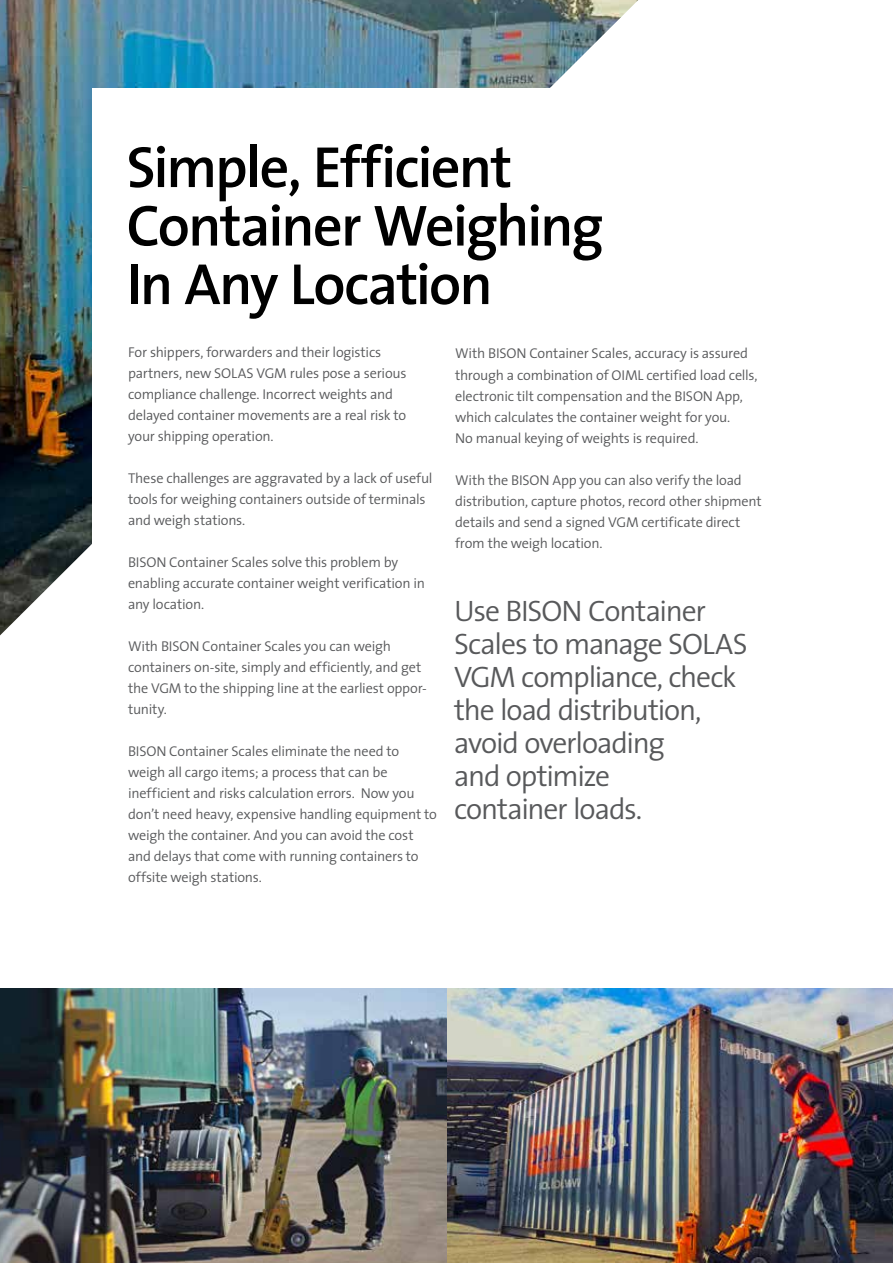
<style>
.page{position:relative;width:893px;height:1263px;background:#fff}
.page>*{position:absolute;margin:0;border:0;box-sizing:border-box;transform-origin:0 0}
.t1{font:600 58.5px/58.5px "The Sans";letter-spacing:-.035em;color:#000}
.t2{font:300 29.7px/33px "The Sans";letter-spacing:-.04em;color:#58595b}
.t3{font:300 14.25px/21px "The Sans";letter-spacing:-.015em;color:#58595b}
</style>
<div class="page">
<img style="left:0;top:0;width:638px;height:635px">
<div style="left:92px;top:88px;width:476px;height:527px;background:#fff"></div>
<img style="left:0;top:988px;width:893px;height:275px">
<h1 class="t1" style="left:126px;top:136px;width:479px">Simple, Efficient<br>Container Weighing<br>In Any Location</h1>
<p class="t3" style="left:455px;top:343px;width:304px">With BISON Container Scales, accuracy is assured through a combination of OIML certified load cells, electronic tilt compensation and the BISON App, which calculates the container weight for you.<br>No manual keying of weights is required.</p>
<p class="t3" style="left:455px;top:469px;width:308px">With the BISON App you can also verify the load distribution, capture photos, record other shipment details and send a signed VGM certificate direct from the weigh location.</p>
<p class="t3" style="left:128px;top:341px;width:280px">For shippers, forwarders and their logistics partners, new SOLAS VGM rules pose a serious compliance challenge. Incorrect weights and delayed container movements are a real risk to your shipping operation.</p>
<p class="t3" style="left:128px;top:467px;width:306px">These challenges are aggravated by a lack of useful tools for weighing containers outside of terminals and weigh stations.</p>
<p class="t3" style="left:128px;top:551px;width:299px">BISON Container Scales solve this problem by enabling accurate container weight verification in any location.</p>
<p class="t3" style="left:128px;top:635px;width:300px">With BISON Container Scales you can weigh containers on-site, simply and efficiently, and get the VGM to the shipping line at the earliest oppor&shy;tunity.</p>
<p class="t3" style="left:128px;top:740px;width:310px">BISON Container Scales eliminate the need to weigh all cargo items; a process that can be inefficient and risks calculation errors. Now you don’t need heavy, expensive handling equipment to weigh the container. And you can avoid the cost and delays that come with running containers to offsite weigh stations.</p>
<h2 class="t2" style="left:454px;top:594px;width:295px">Use BISON Container<br>Scales to manage SOLAS<br>VGM compliance, check the load distribution, avoid overloading<br>and optimize<br>container loads.</h2>
</div>
